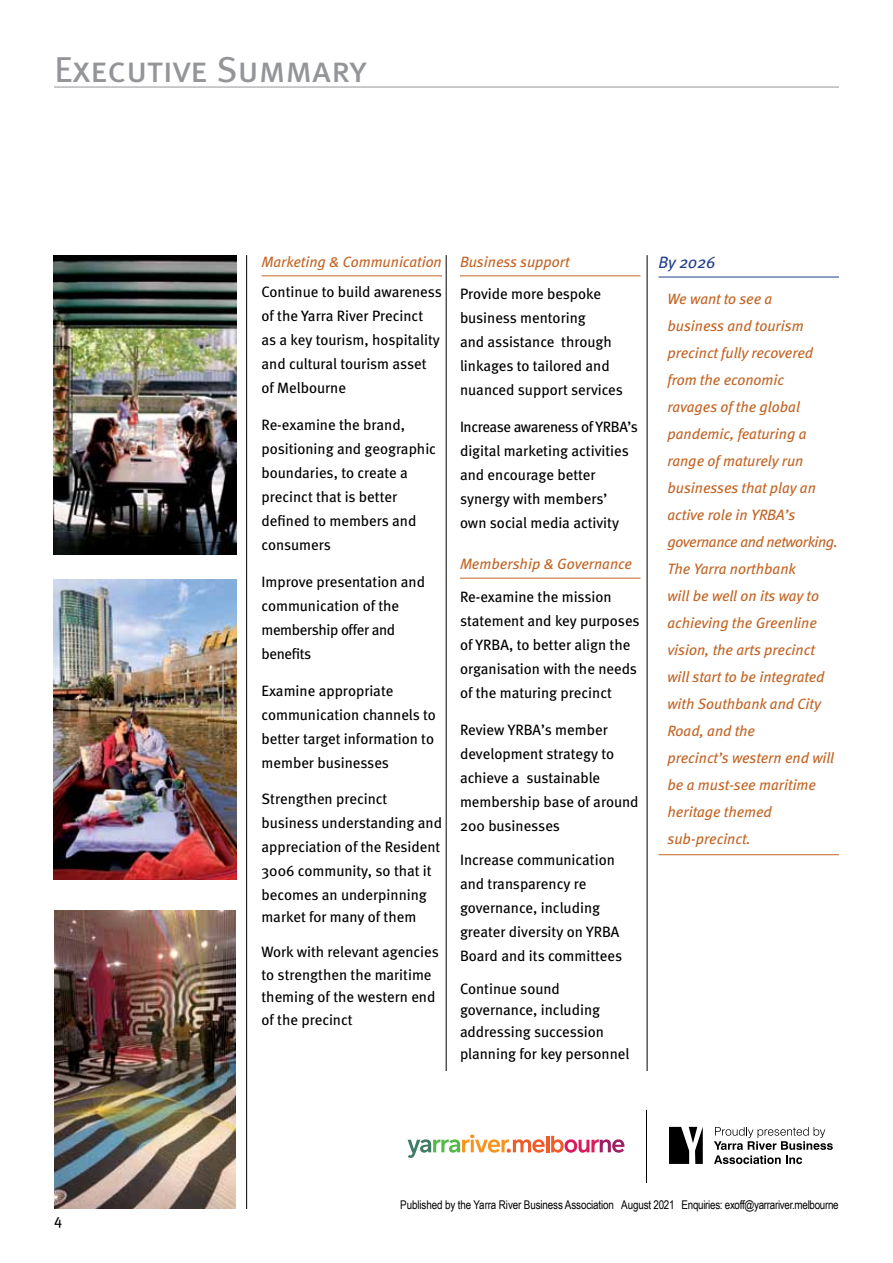
<style>
.page{position:relative;width:893px;height:1263px;background:#fff}
.page>*{position:absolute;margin:0;border:0;box-sizing:border-box;transform-origin:0 0}
.t1{font:36px "Meta Book Caps";letter-spacing:-.01em;color:#939598}
.t2{font:italic 16.5px "Meta";letter-spacing:-.015em;color:#25408f}
.t3{font:15px/24px "Meta";color:#000}
.t4{font:italic 15px/27px "Meta";color:#c26525}
.t5{font:12px "Arial Narrow";letter-spacing:-.01em;color:#000}
</style>
<div class="page">
<hr style="left:246px;top:255px;width:1px;height:954px;background:#000">
<hr style="left:446px;top:255px;width:1px;height:954px;background:#000">
<hr style="left:647px;top:255px;width:1px;height:954px;background:#000">
<hr style="left:54px;top:87px;width:785px;height:1px;background:#939598">
<hr style="left:261px;top:275px;width:181px;height:1px;background:#c26525">
<hr style="left:460px;top:275px;width:180px;height:1px;background:#c26525">
<hr style="left:460px;top:578px;width:180px;height:1px;background:#c26525">
<hr style="left:658px;top:277px;width:181px;height:1px;background:#25408f">
<hr style="left:658px;top:854px;width:181px;height:1px;background:#c26525">
<img style="left:53px;top:255px;width:183px;height:300px">
<img style="left:53px;top:579px;width:183px;height:300px">
<img style="left:54px;top:910px;width:182px;height:299px">
<div style="left:325px;top:1071px;width:551px;height:172px;background:#fff"></div>
<hr style="left:647px;top:1110px;width:1px;height:72px;background:#000">
<svg style="left:714px;top:1127px;width:119px;height:37px"></svg>
<svg style="left:669px;top:1127px;width:34px;height:37px"></svg>
<svg style="left:408px;top:1134px;width:137px;height:24px"></svg>
<hr style="left:546px;top:1136px;width:3px;height:16px;background:#f15a29">
<svg style="left:551px;top:1136px;width:73px;height:17px"></svg>
<h1 class="t1" style="left:54px;top:49px;width:315px">Executive Summary</h1>
<p class="t4" style="left:261px;top:248px;width:182px">Marketing &amp; Communication</p>
<p class="t3" style="left:261px;top:280px;width:182px">Continue to build awareness of the Yarra River Precinct<br>as a key tourism, hospitality and cultural tourism asset of Melbourne</p>
<p class="t3" style="left:261px;top:413px;width:176px">Re-examine the brand, positioning and geographic boundaries, to create a precinct that is better defined to members and consumers</p>
<p class="t3" style="left:261px;top:569px;width:165px">Improve presentation and communication of the membership offer and benefits</p>
<p class="t3" style="left:261px;top:678px;width:176px">Examine appropriate communication channels to better target information to member businesses</p>
<p class="t3" style="left:261px;top:787px;width:182px">Strengthen precinct business understanding and appreciation of the Resident<br>3006 community, so that it becomes an underpinning</p>
<p class="t3" style="left:261px;top:905px;width:156px">market for many of them</p>
<p class="t3" style="left:261px;top:941px;width:179px;line-height:22.5px">Work with relevant agencies to strengthen the maritime theming of the western end of the precinct</p>
<p class="t4" style="left:460px;top:248px;width:111px">Business support</p>
<p class="t3" style="left:460px;top:282px;width:164px">Provide more bespoke business mentoring<br>and assistance through linkages to tailored and nuanced support services</p>
<p class="t3" style="left:460px;top:415px;width:180px">Increase awareness of YRBA’s digital marketing activities and encourage better synergy with members’<br>own social media activity</p>
<p class="t4" style="left:460px;top:550px;width:174px">Membership &amp; Governance</p>
<p class="t3" style="left:460px;top:584px;width:181px">Re-examine the mission statement and key purposes of YRBA, to better align the organisation with the needs of the maturing precinct</p>
<p class="t3" style="left:460px;top:717px;width:180px">Review YRBA’s member development strategy to achieve a sustainable membership base of around<br>200 businesses</p>
<p class="t3" style="left:460px;top:848px;width:164px">Increase communication and transparency re governance, including greater diversity on YRBA<br>Board and its committees</p>
<p class="t3" style="left:460px;top:977px;width:171px;line-height:21.8px">Continue sound governance, including addressing succession planning for key personnel</p>
<p class="t2" style="left:658px;top:253px;width:58px">By 2026</p>
<p class="t4" style="left:667px;top:285px;width:172px">We want to see a<br>business and tourism precinct fully recovered from the economic<br>ravages of the global pandemic, featuring a range of maturely run businesses that play an active role in YRBA’s governance and networking.<br>The Yarra northbank<br>will be well on its way to achieving the Greenline vision, the arts precinct will start to be integrated with Southbank and City<br>Road, and the<br>precinct’s western end will be a must-see maritime heritage themed sub-precinct.</p>
<p class="t3" style="left:54px;top:1207px;width:10px">4</p>
<p class="t5" style="left:400px;top:1196px;width:440px">Published by the Yarra River Business Association August 2021 Enquiries: exoff@yarrariver.melbourne</p>
</div>
